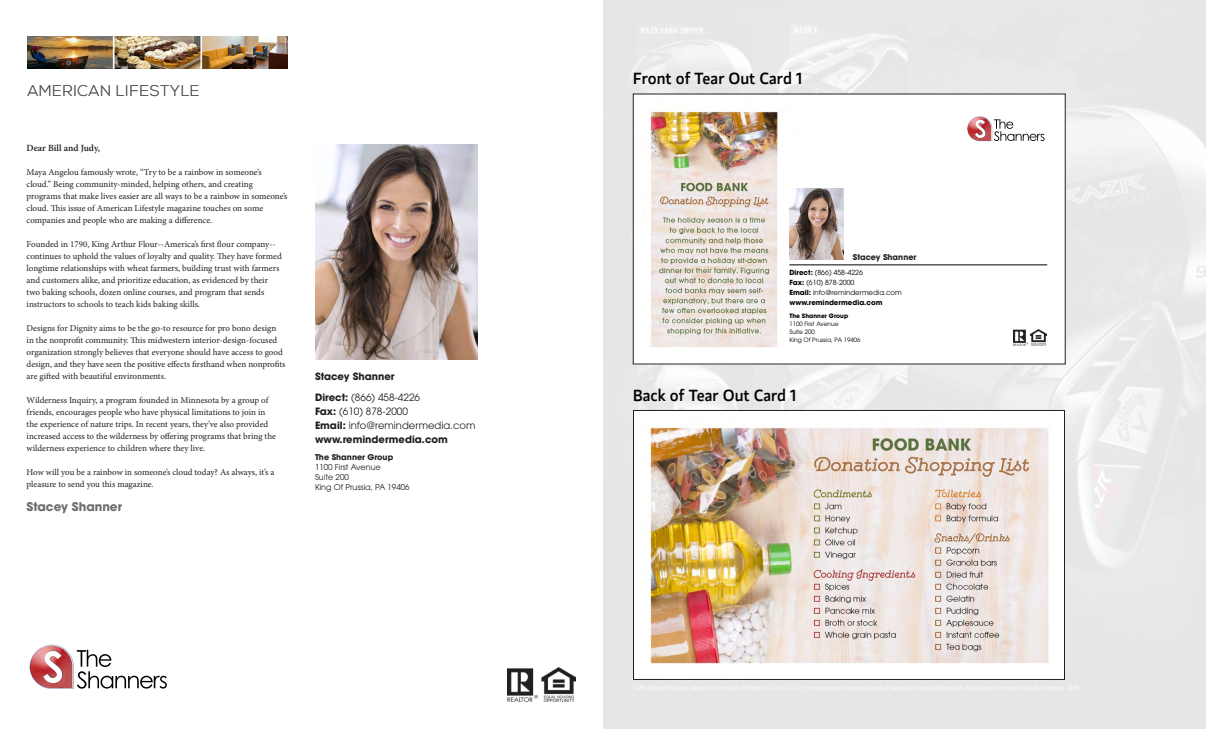
<style>
.page{position:relative;width:1206px;height:729px;background:#fff}
.page>*{position:absolute;margin:0;border:0;box-sizing:border-box;transform-origin:0 0}
.t1{font:500 16px "MS Gloriola II Std";color:#000}
.t2{font:300 15.5px "Nexa";letter-spacing:.02em;color:#57585a}
.t3{font:700 12px "ITC Avant Garde Std";color:#6c6d70}
.t4{font:10px/14px "ITC Avant Garde Std";color:#231f20}
.t5{font:700 10px/21px "ITC Avant Garde Std";color:#231f20}
.t6{font:600 9.5px "Minion Pro";color:#231f20}
.t7{font:9px/12px "Minion Pro";color:#231f20}
.t8{font:8px/10px "ITC Avant Garde Std";color:#231f20}
.t9{font:700 8px "ITC Avant Garde Std";color:#231f20}
.t10{font:7px/10px "ITC Avant Garde Std";color:#000}
.t11{font:6px/8px "ITC Avant Garde Std";color:#000}
.t12{font:700 6px "ITC Avant Garde Std";color:#000}
.s1{font-weight:400}
.s2{font-weight:700}
</style>
<div class="page">
<img style="left:642px;top:102px;width:406px;height:247px">
<div style="left:633px;top:94px;width:433px;height:270px;border:1px solid #231f20"></div>
<img style="left:966px;top:111px;width:81px;height:38px">
<img style="left:994px;top:119px;width:51px;height:22px">
<img style="left:967px;top:116px;width:25px;height:25px">
<img style="left:968px;top:117px;width:24px;height:24px">
<img style="left:975px;top:120px;width:11px;height:18px">
<hr style="left:789px;top:265px;width:258px;height:1px;background:#000">
<img style="left:77px;top:650px;width:90px;height:39px">
<img style="left:46px;top:661px;width:28px;height:28px">
<img style="left:30px;top:645px;width:43px;height:43px">
<img style="left:43px;top:650px;width:20px;height:33px">
<img style="left:315px;top:144px;width:162px;height:216px">
<img style="left:789px;top:188px;width:54px;height:72px">
<img style="left:644px;top:421px;width:408px;height:246px">
<div style="left:633px;top:410px;width:432px;height:270px;border:1px solid #231f20"></div>
<img style="left:27px;top:37px;width:260px;height:31px">
<img style="left:508px;top:668px;width:68px;height:34px">
<img style="left:1014px;top:329px;width:33px;height:17px">
<h2 class="t2" style="left:27px;top:82px;width:174px">AMERICAN LIFESTYLE</h2>
<p class="t6" style="left:27px;top:141px;width:75px">Dear Bill and Judy,</p>
<p class="t7" style="left:27px;top:166px;width:262px">Maya Angelou famously wrote, “Try to be a rainbow in someone’s cloud.” Being community-minded, helping others, and creating programs that make lives easier are all ways to be a rainbow in someone’s cloud. This issue of American Lifestyle magazine touches on some companies and people who are making a difference.</p>
<p class="t7" style="left:27px;top:238px;width:257px">Founded in 1790, King Arthur Flour--America’s first flour company-- continues to uphold the values of loyalty and quality. They have formed longtime relationships with wheat farmers, building trust with farmers and customers alike, and prioritize education, as evidenced by their two baking schools, dozen online courses, and program that sends instructors to schools to teach kids baking skills.</p>
<p class="t7" style="left:27px;top:322px;width:260px">Designs for Dignity aims to be the go-to resource for pro bono design in the nonprofit community. This midwestern interior-design-focused organization strongly believes that everyone should have access to good design, and they have seen the positive effects firsthand when nonprofits are gifted with beautiful environments.</p>
<p class="t7" style="left:27px;top:394px;width:251px">Wilderness Inquiry, a program founded in Minnesota by a group of friends, encourages people who have physical limitations to join in the experience of nature trips. In recent years, they’ve also provided increased access to the wilderness by offering programs that bring the wilderness experience to children where they live.</p>
<p class="t7" style="left:27px;top:466px;width:249px">How will you be a rainbow in someone’s cloud today? As always, it’s a pleasure to send you this magazine.</p>
<h3 class="t3" style="left:27px;top:498px;width:97px">Stacey Shanner</h3>
<p class="t5" style="left:315px;top:365px;width:107px">Stacey Shanner<br>Direct: <span class="s1">(866) 458-4226</span></p>
<p class="t4" style="left:315px;top:404px;width:162px"><span class="s2">Fax:</span> (610) 878-2000<br><span class="s2">Email:</span> info@remindermedia.com <span class="s2">www.remindermedia.com</span></p>
<p class="t9" style="left:315px;top:451px;width:80px">The Shanner Group</p>
<p class="t8" style="left:315px;top:462px;width:96px">1100 First Avenue<br>Suite 200<br>King Of Prussia, PA 19406</p>
<h1 class="t1" style="left:633px;top:68px;width:170px">Front of Tear Out Card 1</h1>
<p class="t9" style="left:853px;top:252px;width:65px">Stacey Shanner</p>
<p class="t10" style="left:789px;top:267px;width:114px"><span class="s2">Direct:</span> (866) 458-4226<br><span class="s2">Fax:</span> (610) 878-2000<br><span class="s2">Email:</span> info@remindermedia.com <span class="s2">www.remindermedia.com</span></p>
<p class="t12" style="left:789px;top:312px;width:60px">The Shanner Group</p>
<p class="t11" style="left:789px;top:320px;width:72px">1100 First Avenue<br>Suite 200<br>King Of Prussia, PA 19406</p>
<h1 class="t1" style="left:633px;top:384px;width:164px">Back of Tear Out Card 1</h1>
</div>
